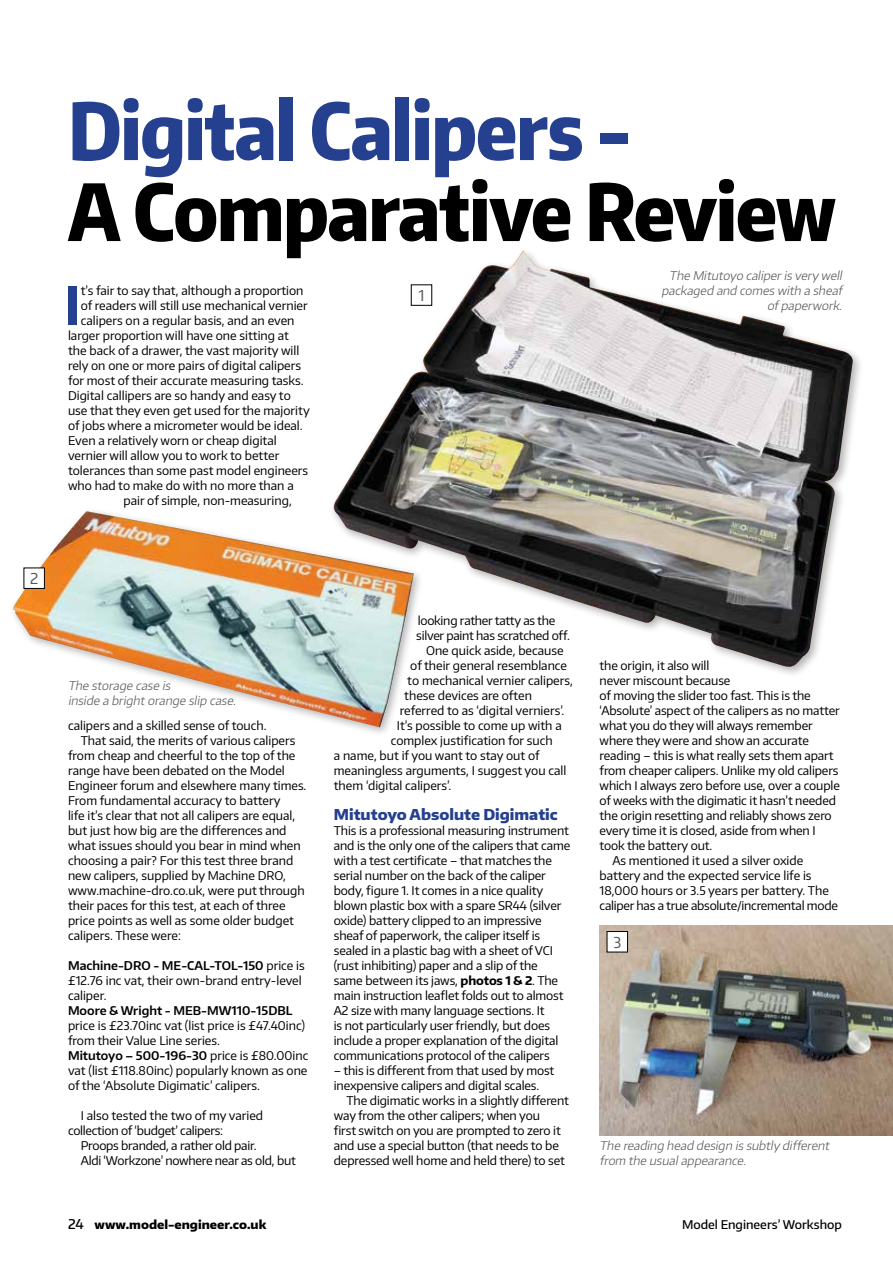
<style>
.page{position:relative;width:893px;height:1263px;background:#fff}
.page>*{position:absolute;margin:0;border:0;box-sizing:border-box;transform-origin:0 0}
.t1{font:800 78px "Encode Sans Condensed";letter-spacing:-.02em;color:#000}
.t2{font:800 78px "Encode Sans Condensed";letter-spacing:-.02em;color:#25408f}
.t3{font:700 52.5px "Encode Sans";color:#25408f}
.t4{font:800 15px "Encode Sans";color:#25408f}
.t5{font:15px "Encode Sans";color:#58595b}
.t6{font:12px/15px "Encode Sans";letter-spacing:-.01em;color:#000}
.t7{font:italic 300 12px/15px "Encode Sans";color:#58595b}
.t8{font:600 12px "Encode Sans";color:#000}
.t9{font:800 12px "Encode Sans";color:#000}
.t10{font:500 12px "Encode Sans";color:#000}
.s1{font-weight:600}
.s2{font-weight:700}
.s3{font-weight:500;font-size:13.5px}
</style>
<div class="page">
<img style="left:334px;top:250px;width:519px;height:418px">
<div style="left:9px;top:507px;width:415px;height:231px;background:#000;opacity:.3"></div>
<img style="left:13px;top:511px;width:401px;height:216px">
<img style="left:600px;top:925px;width:293px;height:210px">
<div style="left:411px;top:285px;width:21px;height:20px;background:#fff"></div>
<div style="left:411px;top:285px;width:21px;height:21px;border:1px solid #000"></div>
<div style="left:24px;top:568px;width:20px;height:20px;background:#fff"></div>
<div style="left:24px;top:568px;width:21px;height:21px;border:1px solid #000"></div>
<div style="left:607px;top:931px;width:20px;height:21px;background:#fff"></div>
<div style="left:607px;top:931px;width:21px;height:21px;border:1px solid #000"></div>
<p class="t5" style="left:30px;top:569px;width:10px">2</p>
<h1 class="t2" style="left:68px;top:80px;width:565px">Digital Calipers -</h1>
<h1 class="t1" style="left:68px;top:161px;width:770px">A Comparative Review</h1>
<h2 class="t3" style="left:64px;top:271px;width:18px">I</h2>
<p class="t6" style="left:81px;top:283px;width:224px">t’s fair to say that, although a proportion</p>
<p class="t7" style="left:661px;top:268px;width:185px;text-align:right">The Mitutoyo caliperis very well packaged and comes with a sheaf ofpaperwork.</p>
<p class="t5" style="left:418px;top:286px;width:8px">1</p>
<p class="t6" style="left:81px;top:298px;width:228px">of readers will still use mechanical vernier</p>
<p class="t6" style="left:81px;top:313px;width:215px">calipers on a regular basis, and an even</p>
<p class="t6" style="left:68px;top:328px;width:222px">larger proportion will have one sitting at</p>
<p class="t6" style="left:68px;top:343px;width:233px">the back of a drawer, the vast majority will</p>
<p class="t6" style="left:68px;top:358px;width:235px">rely on one or more pairs of digital calipers</p>
<p class="t6" style="left:68px;top:373px;width:237px">for most of their accurate measuring tasks.</p>
<p class="t6" style="left:68px;top:388px;width:224px">Digital callipers are so handy and easy to</p>
<p class="t6" style="left:68px;top:403px;width:243px">use that they even get used for the majority</p>
<p class="t6" style="left:68px;top:418px;width:236px">of jobs where a micrometer would be ideal.</p>
<p class="t6" style="left:68px;top:433px;width:210px">Even a relatively worn or cheap digital</p>
<p class="t6" style="left:68px;top:448px;width:213px">vernier will allow you to work to better</p>
<p class="t6" style="left:68px;top:463px;width:242px">tolerances than some past model engineers</p>
<p class="t6" style="left:68px;top:478px;width:227px">who had to make do with no more than a</p>
<p class="t6" style="left:124px;top:493px;width:170px">pair of simple, non-measuring,</p>
<p class="t7" style="left:68px;top:678px;width:172px">The storage case is<br>inside a brightorange slip case.</p>
<p class="t6" style="left:68px;top:718px;width:200px">calipers and a skilled sense of touch.</p>
<p class="t6" style="left:81px;top:733px;width:216px">That said, the merits of various calipers</p>
<p class="t6" style="left:68px;top:748px;width:229px">from cheap and cheerful to the top of the</p>
<p class="t6" style="left:68px;top:763px;width:218px">range have been debated on the Model</p>
<p class="t6" style="left:68px;top:778px;width:240px">Engineer forum and elsewhere many times.</p>
<p class="t6" style="left:68px;top:793px;width:214px">From fundamental accuracy to battery</p>
<p class="t6" style="left:68px;top:808px;width:229px">life it’s clear that not all calipers are equal,</p>
<p class="t6" style="left:68px;top:823px;width:220px">but just how big are the differences and</p>
<p class="t6" style="left:68px;top:838px;width:234px">what issues should you bear in mind when</p>
<p class="t6" style="left:68px;top:853px;width:227px">choosing a pair? For this test three brand</p>
<p class="t6" style="left:68px;top:868px;width:219px">new calipers, supplied by Machine DRO,</p>
<p class="t6" style="left:68px;top:883px;width:238px">www.machine-dro.co.uk, were put through</p>
<p class="t6" style="left:68px;top:898px;width:219px">their paces for this test, at each of three</p>
<p class="t6" style="left:68px;top:913px;width:227px">price points as well as some older budget</p>
<p class="t6" style="left:68px;top:928px;width:114px">calipers. These were:</p>
<p class="t6" style="left:68px;top:958px;width:238px"><span class="s1">Machine-DRO - ME-CAL-TOL-150</span> price is £12.76 inc vat, their own-brand entry-level caliper.</p>
<p class="t8" style="left:68px;top:1003px;width:226px">Moore &amp; Wright - MEB-MW110-15DBL</p>
<p class="t6" style="left:68px;top:1018px;width:242px">price is £23.70inc vat (list price is £47.40inc) from their Value Line series.<br><span class="s1">Mitutoyo – 500-196-30</span> price is £80.00inc vat (list £118.80inc) popularly known as one of the ‘Absolute Digimatic’ calipers.</p>
<p class="t6" style="left:68px;top:1108px;width:197px;text-indent:13px">I also tested the two of my varied collection of ‘budget’ calipers:</p>
<p class="t6" style="left:81px;top:1138px;width:217px">Proops branded, a rather old pair.<br>Aldi ‘Workzone’ nowhere near as old, but</p>
<p class="t6" style="left:418px;top:613px;width:139px">looking rather tatty as the</p>
<p class="t6" style="left:416px;top:628px;width:155px">silver paint has scratched off.</p>
<p class="t6" style="left:426px;top:643px;width:139px">One quick aside, because</p>
<p class="t6" style="left:410px;top:658px;width:158px">of their general resemblance</p>
<p class="t6" style="left:407px;top:673px;width:167px">to mechanical vernier calipers,</p>
<p class="t6" style="left:404px;top:688px;width:129px">these devices are often</p>
<p class="t6" style="left:400px;top:703px;width:166px">referred to as ‘digital verniers’.</p>
<p class="t6" style="left:397px;top:718px;width:166px">It’s possible to come up with a</p>
<p class="t6" style="left:391px;top:733px;width:163px">complex justification for such</p>
<p class="t6" style="left:334px;top:748px;width:207px">a name, but if you want to stay out of</p>
<p class="t6" style="left:334px;top:763px;width:234px">meaningless arguments, I suggest you call</p>
<p class="t6" style="left:334px;top:778px;width:119px">them ‘digital calipers’.</p>
<p class="t4" style="left:334px;top:805px;width:226px">Mitutoyo Absolute Digimatic</p>
<p class="t6" style="left:334px;top:823px;width:238px">This is a professional measuring instrument and is the only one of the calipers that came with a test certificate – that matches the serial number on the back of the caliper body, figure 1. It comes in a nice quality blown plastic box with a spare SR44 (silver oxide) battery clipped to an impressive sheaf of paperwork, the caliper itself is sealed in a plastic bag with a sheet of VCI (rust inhibiting) paper and a slip of the<br>same between its jaws, <span class="s2">photos 1 &amp; 2</span>. The main instruction leaflet folds out to almost A2 size with many language sections. It<br>is not particularly user friendly, but does include a proper explanation of the digital communications protocol of the calipers</p>
<p class="t6" style="left:334px;top:1063px;width:222px">– this is different from that used by most inexpensive calipers and digital scales.</p>
<p class="t6" style="left:334px;top:1093px;width:237px;text-indent:13px">The digimatic works in a slightly different way from the other calipers; when you<br>first switch on you are prompted to zero it and use a special button (that needs to be depressed well home and held there) to set</p>
<p class="t6" style="left:600px;top:658px;width:111px">the origin, it also will</p>
<p class="t6" style="left:600px;top:673px;width:132px">never miscount because</p>
<p class="t6" style="left:600px;top:688px;width:213px">of moving the slider too fast. This is the</p>
<p class="t6" style="left:600px;top:703px;width:242px">‘Absolute’ aspect of the calipers as no matter</p>
<p class="t6" style="left:600px;top:718px;width:215px">what you do they will always remember</p>
<p class="t6" style="left:600px;top:733px;width:211px">where they were and show an accurate</p>
<p class="t6" style="left:600px;top:748px;width:235px">reading – this is what really sets them apart</p>
<p class="t6" style="left:600px;top:763px;width:240px">from cheaper calipers. Unlike my old calipers</p>
<p class="t6" style="left:600px;top:778px;width:242px">which I always zero before use, over a couple</p>
<p class="t6" style="left:600px;top:793px;width:238px">of weeks with the digimatic it hasn’t needed</p>
<p class="t6" style="left:600px;top:808px;width:234px">the origin resetting and reliably shows zero</p>
<p class="t6" style="left:600px;top:823px;width:218px">every time it is closed, aside from when I</p>
<p class="t6" style="left:600px;top:838px;width:114px">took the battery out.</p>
<p class="t6" style="left:612px;top:853px;width:192px">As mentioned it used a silver oxide</p>
<p class="t6" style="left:600px;top:868px;width:213px">battery and the expected service life is</p>
<p class="t6" style="left:600px;top:883px;width:231px">18,000 hours or 3.5 years per battery. The</p>
<p class="t6" style="left:600px;top:898px;width:240px">caliper has a true absolute/incremental mode</p>
<p class="t5" style="left:613px;top:932px;width:9px">3</p>
<p class="t7" style="left:600px;top:1138px;width:234px">The reading head design is subtly different from the usualappearance.</p>
<p class="t9" style="left:68px;top:1216px;width:200px"><span class="s3">24</span> www.model-engineer.co.uk</p>
<p class="t10" style="left:682px;top:1216px;width:161px">Model Engineers’ Workshop</p>
</div>
